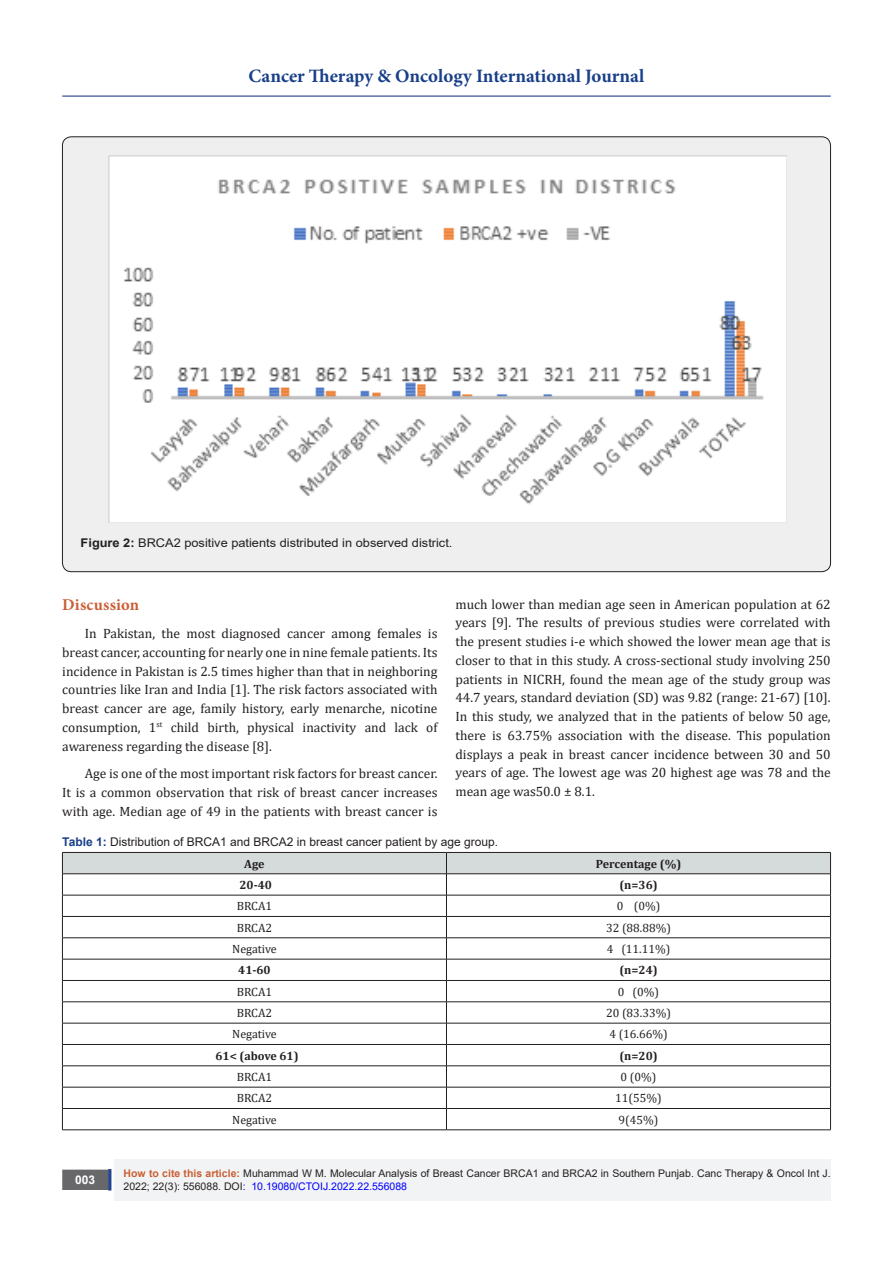
<style>
.page{position:relative;width:893px;height:1263px;background:#fff}
.page>*{position:absolute;margin:0;border:0;box-sizing:border-box;transform-origin:0 0}
.t1{font:700 18.9px "Minion Pro";color:#183f89}
.t2{font:700 16.5px "Minion Pro";letter-spacing:.01em;color:#ca5f37}
.t3{font:13.5px/18.8px "Cambria";color:#231f20;text-align:justify}
.t4{font:12px "Cambria";color:#231f20}
.t5{font:12px "Arial";color:#231f20}
.t6{font:12px "Arial";color:#231f20;scale:1.07 1}
.t7{font:700 12px "Cambria";color:#231f20}
.t8{font:700 12px "Arial";color:#fff}
.t9{font:10.5px/12.6px "Arial";color:#231f20}
.s1{font-weight:700}
.s2{font-weight:700;color:#183f89}
.s3{font-weight:700;color:#ca6035}
.s4{color:#00f}
</style>
<div class="page">
<div style="left:63px;top:1170px;width:44px;height:19px;background:#68676a"></div>
<div style="left:62px;top:1169px;width:46px;height:21px;border:2px solid #68676a"></div>
<div style="left:108px;top:1169px;width:3px;height:21px;background:#1c6d90;border:2px solid #253f8e"></div>
<hr style="left:62px;top:96px;width:769px;height:1px;background:#253f8e">
<div style="left:115px;top:1159px;width:716px;height:41px;background:#f2f3f4"></div>
<div style="left:62px;top:137px;width:768px;height:435px;background:#efeff0;border-radius:9px"></div>
<img style="left:109px;top:156px;width:677px;height:366px">
<svg style="left:62px;top:852px;width:769px;height:277px"></svg>
<hr style="left:62px;top:1129px;width:384px;height:1px;background:#231f20">
<hr style="left:446px;top:1129px;width:385px;height:1px;background:#231f20">
<h1 class="t1" style="left:249px;top:63px;width:397px">Cancer Therapy &amp; Oncology International Journal</h1>
<p class="t6" style="left:81px;top:535px;width:349px"><span class="s1">Figure 2:</span> BRCA2 positive patients distributed in observed district.</p>
<p class="t3" style="left:455px;top:594px;width:377px">much lower than median age seen in American population at 62 years [9]. The results of previous studies were correlated with the present studies i-e which showed the lower mean age that is closer to that in this study. A cross-sectional study involving 250 patients in NICRH, found the mean age of the study group was 44.7 years, standard deviation (SD) was 9.82 (range: 21-67) [10].<br>In this study, we analyzed that in the patients of below 50 age, there is 63.75% association with the disease. This population displays a peak in breast cancer incidence between 30 and 50 years of age. The lowest age was 20 highest age was 78 and the mean age was50.0 ± 8.1.</p>
<p class="t5" style="left:62px;top:834px;width:437px"><span class="s2">Table 1:</span> Distribution of BRCA1 and BRCA2 in breast cancer patient by age group.</p>
<p class="t7" style="left:244px;top:855px;width:22px">Age</p>
<p class="t7" style="left:596px;top:855px;width:87px">Percentage (%)</p>
<p class="t7" style="left:240px;top:876px;width:34px">20-40</p>
<p class="t7" style="left:619px;top:876px;width:40px">(n=36)</p>
<p class="t4" style="left:237px;top:899px;width:37px">BRCA1</p>
<p class="t4" style="left:617px;top:899px;width:45px">0 (0%)</p>
<p class="t4" style="left:237px;top:921px;width:37px">BRCA2</p>
<p class="t4" style="left:606px;top:921px;width:66px">32 (88.88%)</p>
<p class="t4" style="left:232px;top:942px;width:46px">Negative</p>
<p class="t4" style="left:607px;top:942px;width:65px">4 (11.11%)</p>
<p class="t7" style="left:238px;top:962px;width:34px">41-60</p>
<p class="t7" style="left:619px;top:962px;width:40px">(n=24)</p>
<p class="t4" style="left:237px;top:985px;width:37px">BRCA1</p>
<p class="t4" style="left:618px;top:985px;width:43px">0 (0%)</p>
<p class="t4" style="left:237px;top:1006px;width:37px">BRCA2</p>
<p class="t4" style="left:606px;top:1006px;width:66px">20 (83.33%)</p>
<p class="t4" style="left:232px;top:1027px;width:46px">Negative</p>
<p class="t4" style="left:609px;top:1027px;width:60px">4 (16.66%)</p>
<p class="t7" style="left:216px;top:1047px;width:85px">61&lt; (above 61)</p>
<p class="t7" style="left:619px;top:1047px;width:40px">(n=20)</p>
<p class="t4" style="left:237px;top:1070px;width:37px">BRCA1</p>
<p class="t4" style="left:621px;top:1070px;width:37px">0 (0%)</p>
<p class="t4" style="left:237px;top:1091px;width:37px">BRCA2</p>
<p class="t4" style="left:615px;top:1091px;width:48px">11(55%)</p>
<p class="t4" style="left:232px;top:1113px;width:46px">Negative</p>
<p class="t4" style="left:619px;top:1113px;width:41px">9(45%)</p>
<p class="t2" style="left:62px;top:593px;width:78px">Discussion</p>
<p class="t3" style="left:62px;top:624px;width:377px;text-indent:22px">In Pakistan, the most diagnosed cancer among females is breast cancer, accounting for nearly one in nine female patients. Its incidence in Pakistan is 2.5 times higher than that in neighboring countries like Iran and India [1]. The risk factors associated with breast cancer are age, family history, early menarche, nicotine consumption, 1<sup>st</sup> child birth, physical inactivity and lack of awareness regarding the disease [8].</p>
<p class="t3" style="left:62px;top:764px;width:377px;text-indent:22px">Age is one of the most important risk factors for breast cancer.<br>It is a common observation that risk of breast cancer increases with age. Median age of 49 in the patients with breast cancer is</p>
<p class="t8" style="left:75px;top:1171px;width:22px">003</p>
<p class="t9" style="left:124px;top:1167px;width:709px"><span class="s3">How to cite this article:</span> Muhammad W M. Molecular Analysis of Breast Cancer BRCA1 and BRCA2 in Southern Punjab. Canc Therapy &amp; Oncol Int J.<br>2022; 22(3): 556088. DOI<span class="s4">: 10.19080/CTOIJ.2022.22.556088</span></p>
</div>
